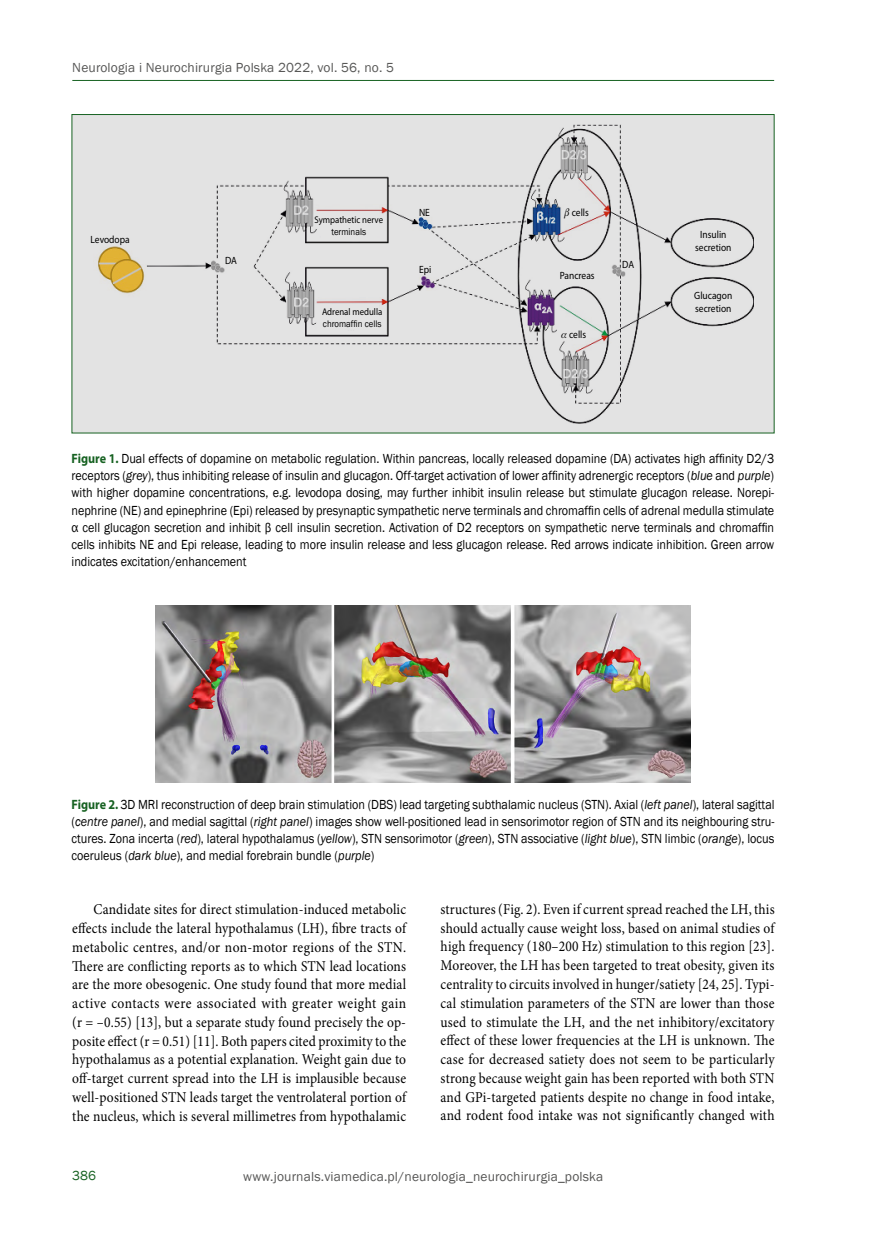
<style>
.page{position:relative;width:872px;height:1234px;background:#fff}
.page>*{position:absolute;margin:0;border:0;box-sizing:border-box;transform-origin:0 0}
.t1{font:15px/18.8px "Minion Pro";letter-spacing:.01em;color:#000;text-align:justify;scale:.9 1}
.t2{font:13.5px/17.2px "Franklin Gothic";color:#000;text-align:justify;scale:.9 1}
.t3{font:13.5px "Franklin Gothic";letter-spacing:.01em;color:#575756}
.t4{font:13.5px "Franklin Gothic";color:#176222}
.t5{font:10.5px/12.8px "Myriad Pro";color:#000;text-align:center;scale:.9 1}
.t6{font:9.75px "Myriad Pro";color:#000;scale:.9 1}
.t7{font:9.75px "Franklin Gothic";color:#000;scale:.9 1}
.s1{font-family:"Myriad Pro";font-weight:700;color:#176222}
.s2{font-style:italic}
</style>
<div class="page">
<hr style="left:72px;top:80px;width:702px;height:1px;background:#176222">
<div style="left:72px;top:114px;width:702px;height:319px;background:#e3e3e3;border:1px solid #176222"></div>
<img style="left:98px;top:124px;width:655px;height:299px">
<img style="left:155px;top:605px;width:535px;height:177px">
<svg style="left:564px;top:208px;width:5px;height:10px"></svg>
<svg style="left:561px;top:333px;width:6px;height:5px"></svg>
<p class="t3" style="left:72px;top:59px;width:323px">Neurologia i Neurochirurgia Polska 2022, vol. 56, no. 5</p>
<p class="t5" style="left:91px;top:233px;width:45px">Levodopa</p>
<p class="t5" style="left:225px;top:255px;width:15px">DA</p>
<p class="t6" style="left:314px;top:214px;width:78px">Sympathetic nerve</p>
<p class="t7" style="left:331px;top:225px;width:40px">terminals</p>
<p class="t6" style="left:322px;top:306px;width:68px">Adrenal medulla</p>
<p class="t7" style="left:323px;top:318px;width:66px">chromaffin cells</p>
<p class="t5" style="left:419px;top:206px;width:14px">NE</p>
<p class="t5" style="left:419px;top:263px;width:15px">Epi</p>
<p class="t5" style="left:572px;top:206px;width:21px">cells</p>
<p class="t5" style="left:560px;top:269px;width:40px">Pancreas</p>
<p class="t5" style="left:569px;top:328px;width:21px">cells</p>
<p class="t5" style="left:622px;top:258px;width:15px">DA</p>
<p class="t5" style="left:695px;top:229px;width:42px">Insulin secretion</p>
<p class="t5" style="left:694px;top:289px;width:44px;text-align:left">Glucagon secretion</p>
<p class="t2" style="left:72px;top:450px;width:782px"><span class="s1">Figure 1.</span> Dual effects of dopamine on metabolic regulation. Within pancreas, locally released dopamine (DA) activates high affinity D2/3 receptors (<span class="s2">grey</span>), thus inhibiting release of insulin and glucagon. Off-target activation of lower affinity adrenergic receptors (<span class="s2">blue</span> and <span class="s2">purple</span>) with higher dopamine concentrations, e.g. levodopa dosing, may further inhibit insulin release but stimulate glucagon release. Norepi&shy;nephrine (NE) and epinephrine (Epi) released by presynaptic sympathetic nerve terminals and chromaffin cells of adrenal medulla stimulate α cell glucagon secretion and inhibit β cell insulin secretion. Activation of D2 receptors on sympathetic nerve terminals and chromaffin cells inhibits NE and Epi release, leading to more insulin release and less glucagon release. Red arrows indicate inhibition. Green arrow indicates excitation/enhancement</p>
<p class="t2" style="left:72px;top:795px;width:782px"><span class="s1">Figure 2.</span> 3D MRI reconstruction of deep brain stimulation (DBS) lead targeting subthalamic nucleus (STN). Axial (<span class="s2">left panel</span>), lateral sagittal (<span class="s2">centre panel</span>), and medial sagittal (<span class="s2">right panel</span>) images show well-positioned lead in sensorimotor region of STN and its neighbouring stru&shy;ctures. Zona incerta (<span class="s2">red</span>), lateral hypothalamus (<span class="s2">yellow</span>), STN sensorimotor (<span class="s2">green</span>), STN associative (<span class="s2">light blue</span>), STN limbic (<span class="s2">orange</span>), locus coeruleus (<span class="s2">dark blue</span>), and medial forebrain bundle (<span class="s2">purple</span>)</p>
<p class="t1" style="left:72px;top:900px;width:372px;text-indent:21px">Candidate sites for direct stimulation-induced metabolic effects include the lateral hypothalamus (LH), fibre tracts of metabolic centres, and/or non-motor regions of the STN.<br>There are conflicting reports as to which STN lead locations are the more obesogenic. One study found that more medial active contacts were associated with greater weight gain (r = –0.55) [13], but a separate study found precisely the op&shy;posite effect (r = 0.51) [11]. Both papers cited proximity to the hypothalamus as a potential explanation. Weight gain due to off-target current spread into the LH is implausible because well-positioned STN leads target the ventrolateral portion of the nucleus, which is several millimetres from hypothalamic</p>
<p class="t1" style="left:440px;top:899px;width:372px">structures (Fig. 2). Even if current spread reached the LH, this should actually cause weight loss, based on animal studies of high frequency (180–200 Hz) stimulation to this region [23].<br>Moreover, the LH has been targeted to treat obesity, given its centrality to circuits involved in hunger/satiety [24, 25]. Typi&shy;cal stimulation parameters of the STN are lower than those used to stimulate the LH, and the net inhibitory/excitatory effect of these lower frequencies at the LH is unknown. The case for decreased satiety does not seem to be particularly strong because weight gain has been reported with both STN and GPi-targeted patients despite no change in food intake, and rodent food intake was not significantly changed with</p>
<p class="t4" style="left:72px;top:1166px;width:25px">386</p>
<p class="t3" style="left:243px;top:1168px;width:361px">www.journals.viamedica.pl/neurologia_neurochirurgia_polska</p>
</div>
